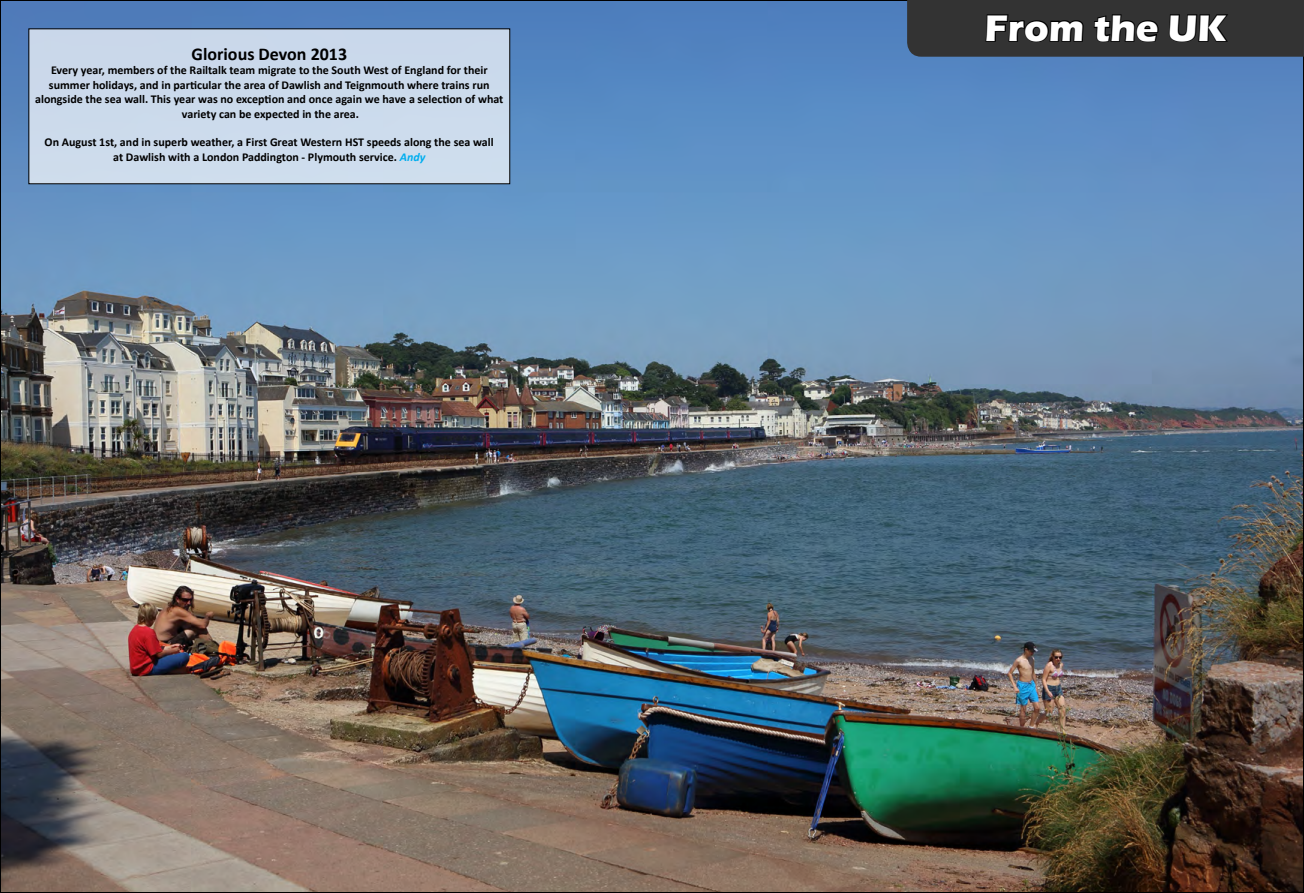
<style>
.page{position:relative;width:1304px;height:893px;background:#fff}
.page>*{position:absolute;margin:0;border:0;box-sizing:border-box;transform-origin:0 0}
.t1{font:700 38px "Eras ITC";color:#fff}
.t2{font:700 18px "Calibri";color:#000}
.t3{font:700 12px/14.4px "Calibri";color:#000;text-align:center}
.s1{font-style:italic;color:#00aeef}
</style>
<div class="page">
<img style="left:2px;top:2px;width:1300px;height:889px">
<div style="left:29px;top:29px;width:481px;height:155px;background:#cbdaec"></div>
<svg style="left:907px;top:0;width:397px;height:57px;background:#2e2e2f"></svg>
<h2 class="t2" style="left:192px;top:42px;width:157px">Glorious Devon 2013</h2>
<p class="t3" style="left:35px;top:63px;width:470px">Every year, members of the Railtalk team migrate to the South West of England for their summer holidays, and in particular the area of Dawlish and Teignmouth where trains run alongside the sea wall. This year was no exception and once again we have a selection of what variety can be expected in the area.</p>
<p class="t3" style="left:45px;top:135px;width:451px">On August 1st, and in superb weather, a First Great Western HST speeds along the sea wall at Dawlish with a London Paddington - Plymouth service. <span class="s1">Andy</span></p>
<h1 class="t1" style="left:985px;top:6px;width:243px">From the UK</h1>
</div>
